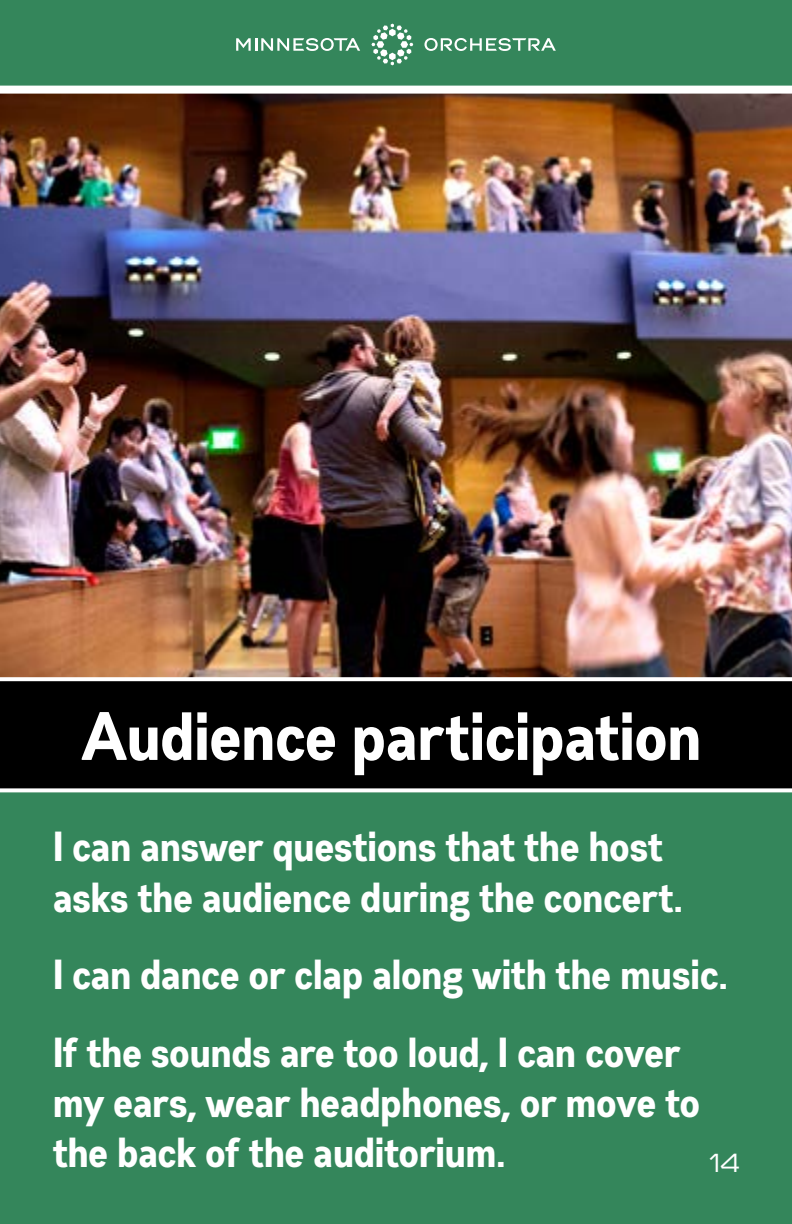
<style>
.page{position:relative;width:792px;height:1224px;background:#fff}
.page>*{position:absolute;margin:0;border:0;box-sizing:border-box;transform-origin:0 0}
.t1{font:700 68px "Gabriel Orchestra Cond";color:#fff}
.t2{font:700 42px/50.4px "Gabriel Orchestra Cond";color:#fff}
.t3{font:26px "Gabriel Orchestra Normal";color:#fff}
</style>
<div class="page">
<div style="left:0;top:721px;width:792px;height:503px;background:#34865b"></div>
<div style="left:0;top:0;width:792px;height:115px;background:#34865b"></div>
<svg style="left:424px;top:38px;width:132px;height:13px"></svg>
<svg style="left:236px;top:38px;width:124px;height:13px"></svg>
<svg style="left:371px;top:24px;width:42px;height:41px"></svg>
<img style="left:0;top:85px;width:792px;height:592px">
<svg style="left:0;top:677px;width:792px;height:115px;background:#111110"></svg>
<h1 class="t1" style="left:83px;top:696px;width:621px">Audience participation</h1>
<p class="t2" style="left:54px;top:822px;width:631px">I can answer questions that the host asks the audience during the concert.</p>
<p class="t2" style="left:54px;top:936px;width:676px;line-height:77.4px">I can dance or clap along with the music.<br>If the sounds are too loud, I can cover</p>
<p class="t2" style="left:54px;top:1077px;width:649px">my ears, wear headphones, or move to the back of the auditorium.</p>
<p class="t3" style="left:709px;top:1147px;width:32px">14</p>
</div>
